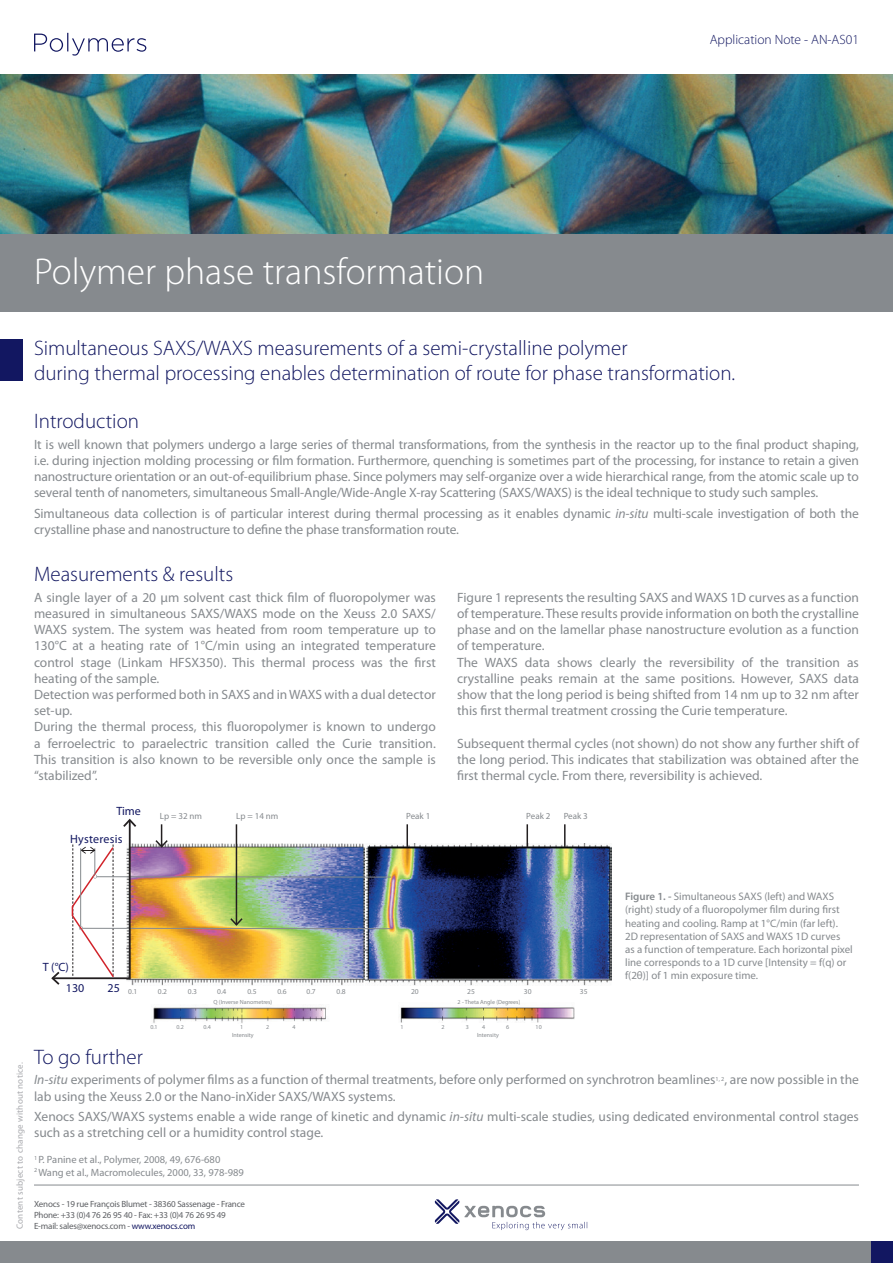
<style>
.page{position:relative;width:893px;height:1263px;background:#fff}
.page>*{position:absolute;margin:0;border:0;box-sizing:border-box;transform-origin:0 0}
.t1{font:300 37.5px "Myriad Pro";color:#fff}
.t2{font:300 21px/25.5px "Myriad Pro";color:#121761}
.t3{font:13.5px/16.2px "Myriad Pro";color:#868a8e}
.t4{font:300 13.5px "Myriad Pro";color:#121761}
.t5{font:12px/20.5px "Myriad Pro";letter-spacing:.015em;color:#121761}
.t6{font:10.95px/13.2px "Myriad Pro";color:#868a8e}
.t7{font:10.5px/12.6px "Myriad Pro";color:#868a8e}
.t8{font:9px/10.8px "Myriad Pro";letter-spacing:-.02em;color:#5d5f63}
.t9{font:9px "Myriad Pro";letter-spacing:.025em;color:#a8a9ad}
.t10{font:9px "Myriad Pro";color:#868a8e}
.t11{font:7.5px "Myriad Pro";color:#868a8e}
.t12{font:6px "Myriad Pro";color:#868a8e}
.s1{font-style:italic}
.s2{font-weight:600}
.s3{color:#121761}
</style>
<div class="page">
<img style="left:0;top:74px;width:893px;height:160px">
<div style="left:0;top:234px;width:893px;height:78px;background:#868a8e"></div>
<div style="left:0;top:339px;width:22px;height:41px;background:#121761"></div>
<div style="left:0;top:1242px;width:893px;height:21px;background:#868a8e"></div>
<div style="left:872px;top:1242px;width:21px;height:21px;background:#121761"></div>
<svg style="left:435px;top:1199px;width:152px;height:31px"></svg>
<hr style="left:34px;top:1185px;width:825px;height:1px;background:#868a8e">
<img style="left:138px;top:843px;width:226px;height:143px">
<img style="left:366px;top:843px;width:246px;height:143px">
<img style="left:153px;top:1006px;width:173px;height:17px">
<img style="left:400px;top:1007px;width:175px;height:16px">
<hr style="left:97px;top:876px;width:294px;height:1px;background:#868a8e">
<hr style="left:83px;top:928px;width:308px;height:1px;background:#868a8e">
<svg style="left:154px;top:824px;width:15px;height:25px"></svg>
<hr style="left:236px;top:824px;width:1px;height:101px;background:#231f20">
<svg style="left:229px;top:916px;width:15px;height:11px"></svg>
<hr style="left:406px;top:824px;width:2px;height:23px;background:#231f20">
<hr style="left:526px;top:824px;width:2px;height:23px;background:#231f20">
<hr style="left:564px;top:824px;width:2px;height:23px;background:#231f20">
<svg style="left:51px;top:818px;width:87px;height:168px"></svg>
<svg style="left:34px;top:33px;width:112px;height:23px"></svg>
<p class="t4" style="left:710px;top:32px;width:151px">Application Note - AN-AS01</p>
<h1 class="t1" style="left:34px;top:251px;width:452px">Polymer phase transformation</h1>
<h2 class="t2" style="left:34px;top:335px;width:703px">Simultaneous SAXS/WAXS measurements of a semi-crystalline polymer<br>during thermal processing enables determination of route for phase transformation.</h2>
<h2 class="t2" style="left:34px;top:409px;width:107px">Introduction</h2>
<p class="t3" style="left:34px;top:436px;width:826px;text-align:justify">It is well known that polymers undergo a large series of thermal transformations, from the synthesis in the reactor up to the final product shaping, i.e. during injection molding processing or film formation. Furthermore, quenching is sometimes part of the processing, for instance to retain a given nanostructure orientation or an out-of-equilibrium phase. Since polymers may self-organize over a wide hierarchical range, from the atomic scale up to several tenth of nanometers, simultaneous Small-Angle/Wide-Angle X-ray Scattering (SAXS/WAXS) is the ideal technique to study such samples.</p>
<p class="t3" style="left:34px;top:505px;width:826px">Simultaneous data collection is of particular interest during thermal processing as it enables dynamic <span class="s1">in-situ</span> multi-scale investigation of both the crystalline phase and nanostructure to define the phase transformation route.</p>
<h2 class="t2" style="left:34px;top:562px;width:201px">Measurements &amp; results</h2>
<p class="t3" style="left:34px;top:589px;width:403px">A single layer of a 20 µm solvent cast thick film of fluoropolymer was measured in simultaneous SAXS/WAXS mode on the Xeuss 2.0 SAXS/ WAXS system. The system was heated from room temperature up to 130°C at a heating rate of 1°C/min using an integrated temperature control stage (Linkam HFSX350). This thermal process was the first heating of the sample.<br>Detection was performed both in SAXS and in WAXS with a dual detector set-up.<br>During the thermal process, this fluoropolymer is known to undergo a ferroelectric to paraelectric transition called the Curie transition.<br>This transition is also known to be reversible only once the sample is “stabilized”.</p>
<p class="t3" style="left:457px;top:589px;width:403px">Figure 1 represents the resulting SAXS and WAXS 1D curves as a function of temperature. These results provide information on both the crystalline phase and on the lamellar phase nanostructure evolution as a function of temperature.<br>The WAXS data shows clearly the reversibility of the transition as crystalline peaks remain at the same positions. However, SAXS data show that the long period is being shifted from 14 nm up to 32 nm after this first thermal treatment crossing the Curie temperature.</p>
<p class="t3" style="left:457px;top:735px;width:403px;text-align:justify">Subsequent thermal cycles (not shown) do not show any further shift of the long period. This indicates that stabilization was obtained after the first thermal cycle. From there, reversibility is achieved.</p>
<p class="t5" style="left:116px;top:801px;width:26px">Time</p>
<p class="t5" style="left:70px;top:829px;width:54px">Hysteresis</p>
<p class="t10" style="left:160px;top:811px;width:44px">Lp = 32 nm</p>
<p class="t10" style="left:236px;top:811px;width:44px">Lp = 14 nm</p>
<p class="t10" style="left:406px;top:811px;width:26px">Peak 1</p>
<p class="t10" style="left:526px;top:811px;width:26px">Peak 2</p>
<p class="t10" style="left:564px;top:811px;width:26px">Peak 3</p>
<p class="t9" style="left:15px;top:1229px;width:169px;rotate:-90deg">Content subject to change without notice.</p>
<p class="t5" style="left:66px;top:957px;width:20px;text-indent:-23px">T (°C)<br>130</p>
<p class="t5" style="left:108px;top:977px;width:14px">25</p>
<p class="t11" style="left:128px;top:987px;width:11px">0.1</p>
<p class="t11" style="left:158px;top:987px;width:11px">0.2</p>
<p class="t11" style="left:188px;top:987px;width:11px">0.3</p>
<p class="t11" style="left:217px;top:987px;width:11px">0.4</p>
<p class="t11" style="left:247px;top:987px;width:11px">0.5</p>
<p class="t11" style="left:277px;top:987px;width:11px">0.6</p>
<p class="t11" style="left:307px;top:987px;width:11px">0.7</p>
<p class="t11" style="left:336px;top:987px;width:11px">0.8</p>
<p class="t11" style="left:411px;top:987px;width:9px">20</p>
<p class="t11" style="left:467px;top:987px;width:9px">25</p>
<p class="t11" style="left:524px;top:987px;width:9px">30</p>
<p class="t11" style="left:580px;top:987px;width:9px">35</p>
<p class="t12" style="left:150px;top:1023px;width:9px">0.1</p>
<p class="t12" style="left:176px;top:1023px;width:9px">0.2</p>
<p class="t12" style="left:203px;top:1023px;width:9px">0.4</p>
<p class="t12" style="left:240px;top:1023px;width:5px">1</p>
<p class="t12" style="left:266px;top:1023px;width:5px">2</p>
<p class="t12" style="left:293px;top:1023px;width:5px">4</p>
<p class="t12" style="left:232px;top:1032px;width:23px">Intensity</p>
<p class="t12" style="left:458px;top:998px;width:64px">2 - Theta Angle (Degrees)</p>
<p class="t12" style="left:214px;top:998px;width:60px">Q (Inverse Nanometres)</p>
<p class="t12" style="left:401px;top:1023px;width:5px">1</p>
<p class="t12" style="left:441px;top:1023px;width:5px">2</p>
<p class="t12" style="left:466px;top:1023px;width:5px">3</p>
<p class="t12" style="left:482px;top:1023px;width:5px">4</p>
<p class="t12" style="left:506px;top:1023px;width:5px">6</p>
<p class="t12" style="left:536px;top:1023px;width:8px">10</p>
<p class="t12" style="left:477px;top:1032px;width:23px">Intensity</p>
<p class="t6" style="left:625px;top:890px;width:229px"><span class="s2">Figure 1. -</span> Simultaneous SAXS (left) and WAXS (right) study of a fluoropolymer film during first heating and cooling. Ramp at 1°C/min (far left).<br>2D representation of SAXS and WAXS 1D curves<br>as a function of temperature. Each horizontal pixel line corresponds to a 1D curve [Intensity = f(q) or f(2θ)] of 1 min exposure time.</p>
<h2 class="t2" style="left:34px;top:1044px;width:110px">To go further</h2>
<p class="t3" style="left:34px;top:1072px;width:826px"><span class="s1">In-situ</span> experiments of polymer films as a function of thermal treatments, before only performed on synchrotron beamlines<sup>1,</sup> <sup>2</sup>, are now possible in the lab using the Xeuss 2.0 or the Nano-inXider SAXS/WAXS systems.</p>
<p class="t3" style="left:34px;top:1109px;width:826px">Xenocs SAXS/WAXS systems enable a wide range of kinetic and dynamic <span class="s1">in-situ</span> multi-scale studies, using dedicated environmental control stages such as a stretching cell or a humidity control stage.</p>
<p class="t7" style="left:34px;top:1153px;width:211px"><sup>1</sup> P. Panine et al., Polymer, 2008, 49, 676-680<br><sup>2</sup> Wang et al., Macromolecules, 2000, 33, 978-989</p>
<p class="t8" style="left:34px;top:1199px;width:212px">Xenocs - 19 rue François Blumet - 38360 Sassenage - France<br>Phone: +33 (0)4 76 26 95 40 - Fax: +33 (0)4 76 26 95 49<br>E-mail: sales@xenocs.com - <span class="s3">www.xenocs.com</span></p>
</div>
